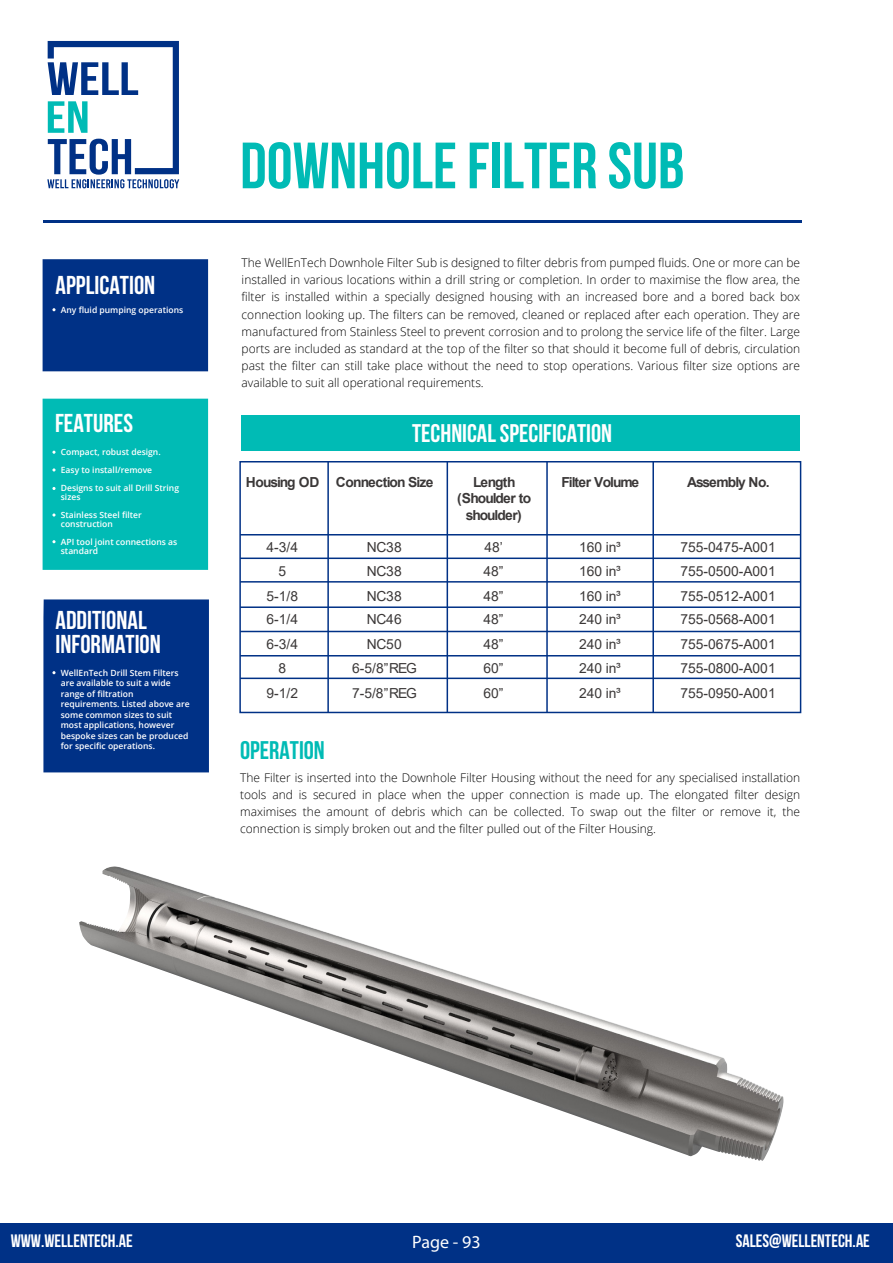
<style>
.page{position:relative;width:893px;height:1263px;background:#fff}
.page>*{position:absolute;margin:0;border:0;box-sizing:border-box;transform-origin:0 0}
.t1{font:700 65.25px "Bebas Neue";color:#00bbb5}
.t2{font:700 25.8px/24px "Bebas Neue";color:#fff}
.t3{font:700 25.5px "Bebas Neue";color:#fff}
.t4{font:700 25.5px "Bebas Neue";color:#00bbb5}
.t5{font:700 18px "Bebas Neue";color:#fff}
.t6{font:18px "Myriad Pro";color:#fff}
.t7{font:13.8px "Arial";color:#3b3838}
.t8{font:700 13.8px/16.8px "Arial";letter-spacing:-.07em;color:#3b3838;text-align:center}
.t9{font:300 12px/17.1px "Open Sans";color:#000;text-align:justify}
.t10{font:600 8.55px/10.5px "Open Sans";color:#fff}
</style>
<div class="page">
<hr style="left:43px;top:220px;width:758px;height:3px;background:#003186">
<div style="left:0;top:1224px;width:893px;height:39px;background:#003186"></div>
<div style="left:43px;top:259px;width:165px;height:112px;background:#003186"></div>
<div style="left:43px;top:399px;width:165px;height:171px;background:#00bbb5"></div>
<div style="left:43px;top:599px;width:166px;height:173px;background:#003186"></div>
<div style="left:242px;top:415px;width:558px;height:36px;background:#00bbb5"></div>
<hr style="left:327px;top:461px;width:2px;height:251px;background:#003186">
<hr style="left:447px;top:461px;width:1px;height:251px;background:#003186">
<hr style="left:546px;top:461px;width:2px;height:251px;background:#003186">
<hr style="left:652px;top:461px;width:2px;height:251px;background:#003186">
<hr style="left:240px;top:534px;width:561px;height:1px;background:#003186">
<hr style="left:240px;top:557px;width:561px;height:2px;background:#003186">
<hr style="left:240px;top:581px;width:561px;height:2px;background:#003186">
<hr style="left:240px;top:606px;width:561px;height:2px;background:#003186">
<hr style="left:240px;top:631px;width:561px;height:1px;background:#003186">
<hr style="left:240px;top:655px;width:561px;height:1px;background:#003186">
<hr style="left:240px;top:678px;width:561px;height:1px;background:#003186">
<div style="left:239px;top:461px;width:562px;height:252px;border:2px solid #003186"></div>
<img style="left:79px;top:866px;width:705px;height:295px">
<svg style="left:47px;top:41px;width:132px;height:147px"></svg>
<h2 class="t2" style="left:56px;top:272px;width:101px">APPLICATION</h2>
<p class="t10" style="left:61px;top:304px;width:124px">Any fluid pumping operations</p>
<h2 class="t2" style="left:55px;top:411px;width:79px">FEATURES</h2>
<p class="t10" style="left:61px;top:442px;width:120px;line-height:18px">Compact, robust design.<br>Easy to install/remove<br>Designs to suit all Drill String</p>
<p class="t10" style="left:61px;top:487px;width:83px;line-height:18px">sizes<br>Stainless Steel filter</p>
<p class="t10" style="left:61px;top:514px;width:118px;line-height:18px">construction<br>API tool joint connections as</p>
<p class="t10" style="left:61px;top:545px;width:39px">standard</p>
<h2 class="t2" style="left:56px;top:608px;width:107px">ADDITIONAL<br>INFORMATION</h2>
<p class="t10" style="left:61px;top:667px;width:130px">WellEnTech Drill Stem Filters are available to suit a wide range of filtration requirements. Listed above are some common sizes to suit most applications, however bespoke sizes can be produced for specific operations.</p>
<h1 class="t1" style="left:240px;top:130px;width:446px">DOWNHOLE FILTER SUB</h1>
<p class="t9" style="left:242px;top:254px;width:560px">The WellEnTech Downhole Filter Sub is designed to filter debris from pumped fluids. One or more can be installed in various locations within a drill string or completion. In order to maximise the flow area, the filter is installed within a specially designed housing with an increased bore and a bored back box connection looking up. The filters can be removed, cleaned or replaced after each operation. They are manufactured from Stainless Steel to prevent corrosion and to prolong the service life of the filter. Large ports are included as standard at the top of the filter so that should it become full of debris, circulation past the filter can still take place without the need to stop operations. Various filter size options are available to suit all operational requirements.</p>
<h3 class="t3" style="left:412px;top:419px;width:201px">TECHNICAL SPECIFICATION</h3>
<p class="t8" style="left:246px;top:473px;width:189px">Housing OD Connection Size</p>
<p class="t8" style="left:457px;top:473px;width:76px">Length (Shoulder to shoulder)</p>
<p class="t8" style="left:561px;top:473px;width:79px">Filter Volume</p>
<p class="t8" style="left:687px;top:473px;width:84px">Assembly No.</p>
<p class="t7" style="left:267px;top:537px;width:33px">4-3/4</p>
<p class="t7" style="left:367px;top:537px;width:36px">NC38</p>
<p class="t7" style="left:484px;top:537px;width:20px">48’</p>
<p class="t7" style="left:579px;top:537px;width:43px">160 in³</p>
<p class="t7" style="left:680px;top:537px;width:97px">755-0475-A001</p>
<p class="t7" style="left:279px;top:561px;width:9px">5</p>
<p class="t7" style="left:367px;top:561px;width:36px">NC38</p>
<p class="t7" style="left:483px;top:561px;width:21px">48”</p>
<p class="t7" style="left:579px;top:561px;width:43px">160 in³</p>
<p class="t7" style="left:680px;top:561px;width:97px">755-0500-A001</p>
<p class="t7" style="left:267px;top:586px;width:33px">5-1/8</p>
<p class="t7" style="left:367px;top:586px;width:36px">NC38</p>
<p class="t7" style="left:483px;top:586px;width:21px">48”</p>
<p class="t7" style="left:579px;top:586px;width:43px">160 in³</p>
<p class="t7" style="left:680px;top:586px;width:97px">755-0512-A001</p>
<p class="t7" style="left:267px;top:610px;width:33px">6-1/4</p>
<p class="t7" style="left:367px;top:610px;width:36px">NC46</p>
<p class="t7" style="left:483px;top:610px;width:21px">48”</p>
<p class="t7" style="left:579px;top:610px;width:43px">240 in³</p>
<p class="t7" style="left:680px;top:610px;width:97px">755-0568-A001</p>
<p class="t7" style="left:267px;top:635px;width:33px">6-3/4</p>
<p class="t7" style="left:367px;top:635px;width:36px">NC50</p>
<p class="t7" style="left:483px;top:635px;width:21px">48”</p>
<p class="t7" style="left:579px;top:635px;width:43px">240 in³</p>
<p class="t7" style="left:680px;top:635px;width:97px">755-0675-A001</p>
<p class="t7" style="left:279px;top:659px;width:9px">8</p>
<p class="t7" style="left:352px;top:659px;width:66px">6-5/8”REG</p>
<p class="t7" style="left:483px;top:659px;width:21px">60”</p>
<p class="t7" style="left:579px;top:659px;width:43px">240 in³</p>
<p class="t7" style="left:680px;top:659px;width:97px">755-0800-A001</p>
<p class="t7" style="left:267px;top:683px;width:33px">9-1/2</p>
<p class="t7" style="left:352px;top:683px;width:66px">7-5/8”REG</p>
<p class="t7" style="left:483px;top:683px;width:21px">60”</p>
<p class="t7" style="left:579px;top:683px;width:43px">240 in³</p>
<p class="t7" style="left:680px;top:683px;width:97px">755-0950-A001</p>
<h3 class="t4" style="left:240px;top:736px;width:86px">OPERATION</h3>
<p class="t9" style="left:240px;top:768px;width:562px">The Filter is inserted into the Downhole Filter Housing without the need for any specialised installation tools and is secured in place when the upper connection is made up. The elongated filter design maximises the amount of debris which can be collected. To swap out the filter or remove it, the connection is simply broken out and the filter pulled out of the Filter Housing.</p>
<h3 class="t5" style="left:11px;top:1231px;width:123px">WWW.WELLENTECH.AE</h3>
<h3 class="t5" style="left:736px;top:1231px;width:136px">SALES@WELLENTECH.AE</h3>
<h3 class="t6" style="left:412px;top:1231px;width:70px">Page - 93</h3>
</div>
